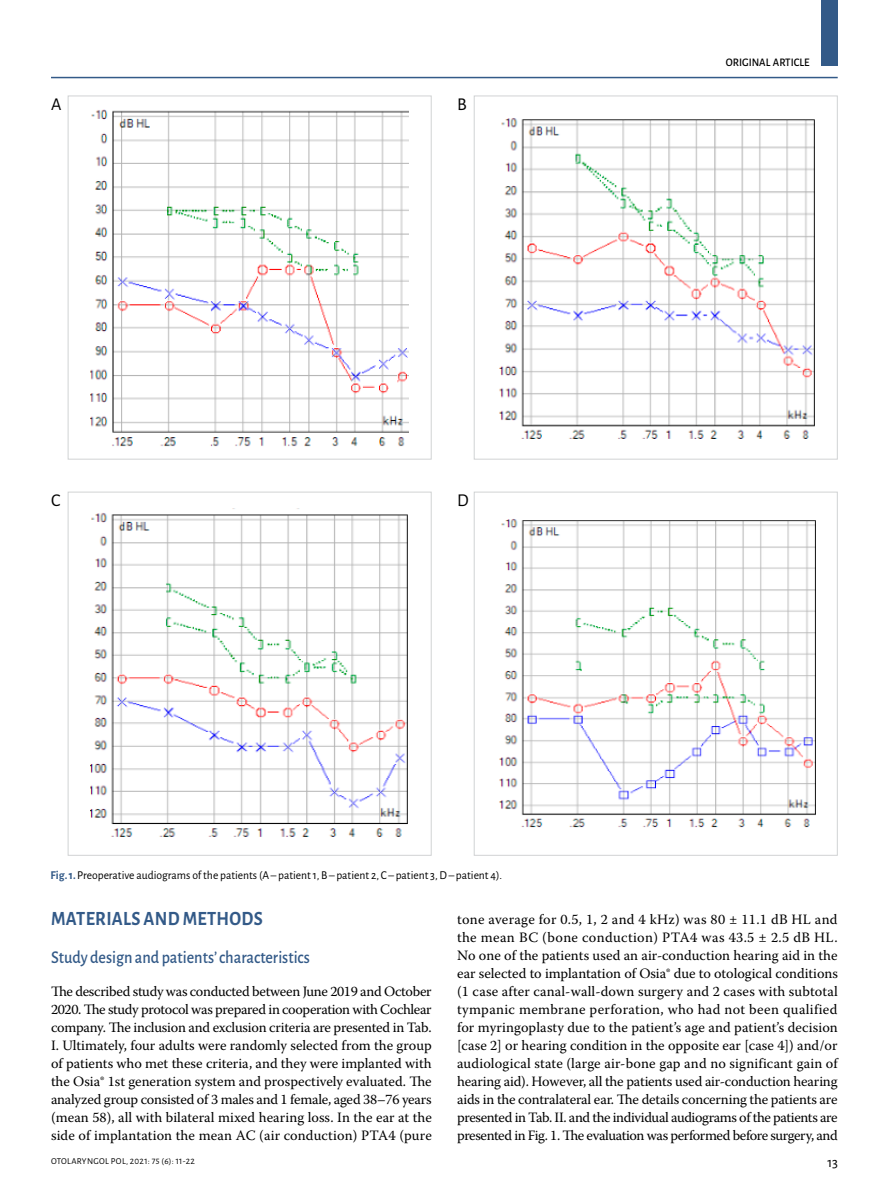
<style>
.page{position:relative;width:893px;height:1191px;background:#fff}
.page>*{position:absolute;margin:0;border:0;box-sizing:border-box;transform-origin:0 0}
.t1{font:700 20.25px "Alegreya Sans";letter-spacing:.015em;color:#335a88;scale:.9 1}
.t2{font:500 18px "Alegreya Sans";color:#335a88;scale:.9 1}
.t3{font:18px "Alegreya Sans";color:#000}
.t4{font:14.25px/18px "Warnock Pro";letter-spacing:-.005em;color:#000;text-align:justify}
.t5{font:14.25px "Alegreya Sans";color:#000}
.t6{font:12px "Alegreya Sans";color:#000}
.t7{font:500 11.55px "Alegreya Sans";color:#000;scale:.95 1}
.t8{font:9px "Alegreya Sans";letter-spacing:.035em;color:#000}
.s1{font-weight:700;color:#335a88}
</style>
<div class="page">
<div style="left:821px;top:0;width:17px;height:66px;background:#335a88"></div>
<hr style="left:51px;top:77px;width:787px;height:1px;background:#335a88">
<img style="left:90px;top:109px;width:319px;height:338px">
<div style="left:68px;top:96px;width:364px;height:363px;border:1px solid #d1d3d4"></div>
<img style="left:90px;top:508px;width:318px;height:329px">
<div style="left:68px;top:492px;width:364px;height:363px;border:1px solid #d1d3d4"></div>
<img style="left:499px;top:118px;width:316px;height:321px">
<div style="left:474px;top:96px;width:364px;height:363px;border:1px solid #d1d3d4"></div>
<img style="left:499px;top:519px;width:316px;height:309px">
<div style="left:474px;top:492px;width:364px;height:363px;border:1px solid #d1d3d4"></div>
<p class="t3" style="left:51px;top:92px;width:12px">A</p>
<p class="t3" style="left:51px;top:488px;width:11px">C</p>
<p class="t3" style="left:457px;top:92px;width:11px">B</p>
<p class="t3" style="left:457px;top:488px;width:13px">D</p>
<p class="t6" style="left:51px;top:867px;width:453px"><span class="s1">Fig. 1.</span> Preoperative audiograms of the patients (A – patient 1, B – patient 2, C – patient 3, D – patient 4).</p>
<p class="t7" style="left:726px;top:54px;width:90px">ORIGINAL ARTICLE</p>
<h1 class="t1" style="left:51px;top:904px;width:237px">MATERIALS AND METHODS</h1>
<p class="t2" style="left:51px;top:944px;width:289px">Study design and patients’ characteristics</p>
<p class="t4" style="left:51px;top:982px;width:382px">The described study was conducted between June 2019 and October 2020. The study protocol was prepared in cooperation with Cochlear company. The inclusion and exclusion criteria are presented in Tab.<br>I. Ultimately, four adults were randomly selected from the group of patients who met these criteria, and they were implanted with the Osia® 1st generation system and prospectively evaluated. The analyzed group consisted of 3 males and 1 female, aged 38–76 years (mean 58), all with bilateral mixed hearing loss. In the ear at the side of implantation the mean AC (air conduction) PTA4 (pure</p>
<p class="t4" style="left:457px;top:910px;width:382px">tone average for 0.5, 1, 2 and 4 kHz) was 80 ± 11.1 dB HL and the mean BC (bone conduction) PTA4 was 43.5 ± 2.5 dB HL.<br>No one of the patients used an air-conduction hearing aid in the ear selected to implantation of Osia® due to otological conditions (1 case after canal-wall-down surgery and 2 cases with subtotal tympanic membrane perforation, who had not been qualified for myringoplasty due to the patient’s age and patient’s decision [case 2] or hearing condition in the opposite ear [case 4]) and/or audiological state (large air-bone gap and no significant gain of hearing aid). However, all the patients used air-conduction hearing aids in the contralateral ear. The details concerning the patients are presented in Tab. II. and the individual audiograms of the patients are presented in Fig. 1. The evaluation was performed before surgery, and</p>
<p class="t8" style="left:51px;top:1155px;width:145px">OTOLARYNGOL POL, 2021: 75 (6): 11-22</p>
<p class="t5" style="left:827px;top:1152px;width:12px">13</p>
</div>
